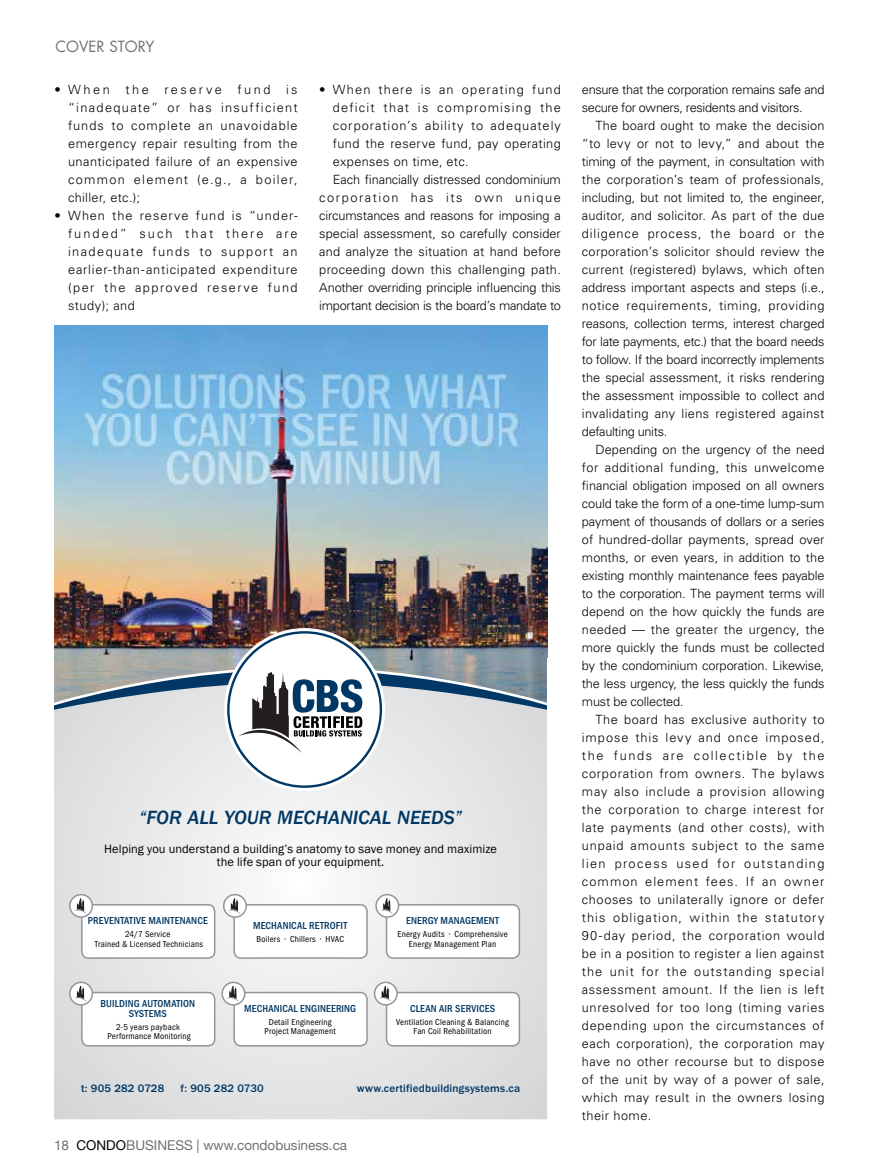
<style>
.page{position:relative;width:878px;height:1175px;background:#fff}
.page>*{position:absolute;margin:0;border:0;box-sizing:border-box;transform-origin:0 0}
.t1{font:italic 500 19.8px "Franklin Gothic";color:#003764}
.t2{font:15px "Futura";color:#717073}
.t3{font:13.5px "Helvetica Neue";color:#717073}
.t4{font:300 12.75px/18px "Univers";letter-spacing:.015em;color:#050304;text-align:justify}
.t5{font:300 12.75px/18px "Univers";letter-spacing:-.025em;color:#050304}
.t6{font:300 12.75px "Univers";letter-spacing:-.02em;color:#050304}
.t7{font:300 12.75px "Univers";letter-spacing:-.015em;color:#050304}
.t8{font:300 12.75px "Univers";letter-spacing:-.01em;color:#050304}
.t9{font:300 12.75px "Univers";letter-spacing:.075em;color:#050304}
.t10{font:300 12.75px "Univers";letter-spacing:.095em;color:#050304}
.t11{font:300 12.75px "Univers";letter-spacing:.085em;color:#050304}
.t12{font:300 12.75px "Univers";letter-spacing:.12em;color:#050304}
.t13{font:12.3px/13.2px "Franklin Gothic";letter-spacing:.005em;color:#000;text-align:center}
.t14{font:500 11.25px "Franklin Gothic";letter-spacing:.015em;color:#003764}
.t15{font:500 condensed 10.5px/9.8px "Franklin Gothic";letter-spacing:.015em;color:#003764;text-align:center}
.t16{font:condensed 9px/9.8px "Franklin Gothic";letter-spacing:.02em;color:#000;text-align:center}
.s1{color:#000}
</style>
<div class="page">
<svg style="left:54px;top:753px;width:493px;height:366px"></svg>
<img style="left:54px;top:325px;width:493px;height:342px">
<svg style="left:224px;top:628px;width:161px;height:163px"></svg>
<div style="left:228px;top:632px;width:153px;height:154px;background:#fff;border-radius:50%"></div>
<svg style="left:54px;top:667px;width:493px;height:86px"></svg>
<div style="left:234px;top:904px;width:133px;height:54px;background:#fff;border-radius:7px"></div>
<div style="left:233px;top:904px;width:135px;height:54px;border:2px solid #939598;border-radius:7px"></div>
<svg style="left:224px;top:894px;width:22px;height:23px"></svg>
<div style="left:223px;top:894px;width:24px;height:23px;border:2px solid #939598;border-radius:50%"></div>
<svg style="left:228px;top:898px;width:14px;height:16px"></svg>
<div style="left:386px;top:904px;width:133px;height:54px;background:#fff;border-radius:7px"></div>
<div style="left:386px;top:904px;width:134px;height:54px;border:2px solid #939598;border-radius:7px"></div>
<svg style="left:376px;top:894px;width:22px;height:23px"></svg>
<div style="left:375px;top:894px;width:24px;height:23px;border:2px solid #939598;border-radius:50%"></div>
<svg style="left:380px;top:898px;width:14px;height:16px"></svg>
<div style="left:386px;top:992px;width:133px;height:53px;background:#fff;border-radius:7px"></div>
<div style="left:386px;top:991px;width:134px;height:55px;border:2px solid #939598;border-radius:7px"></div>
<svg style="left:374px;top:982px;width:23px;height:22px"></svg>
<div style="left:374px;top:981px;width:24px;height:24px;border:2px solid #939598;border-radius:50%"></div>
<svg style="left:379px;top:985px;width:14px;height:17px"></svg>
<div style="left:234px;top:992px;width:133px;height:53px;background:#fff;border-radius:7px"></div>
<div style="left:233px;top:991px;width:135px;height:55px;border:2px solid #939598;border-radius:7px"></div>
<svg style="left:222px;top:982px;width:23px;height:22px"></svg>
<div style="left:221px;top:981px;width:24px;height:24px;border:2px solid #939598;border-radius:50%"></div>
<svg style="left:226px;top:985px;width:14px;height:17px"></svg>
<div style="left:82px;top:904px;width:133px;height:54px;background:#fff;border-radius:7px"></div>
<div style="left:81px;top:904px;width:134px;height:54px;border:2px solid #939598;border-radius:7px"></div>
<svg style="left:70px;top:894px;width:22px;height:23px"></svg>
<div style="left:69px;top:894px;width:24px;height:23px;border:2px solid #939598;border-radius:50%"></div>
<svg style="left:74px;top:898px;width:14px;height:16px"></svg>
<div style="left:82px;top:992px;width:133px;height:53px;background:#fff;border-radius:7px"></div>
<div style="left:81px;top:991px;width:134px;height:55px;border:2px solid #939598;border-radius:7px"></div>
<svg style="left:70px;top:982px;width:22px;height:22px"></svg>
<div style="left:69px;top:981px;width:24px;height:24px;border:2px solid #939598;border-radius:50%"></div>
<svg style="left:74px;top:985px;width:14px;height:17px"></svg>
<p class="t2" style="left:56px;top:36px;width:100px">COVER STORY</p>
<p class="t4" style="left:68px;top:80px;width:231px;text-indent:-14px">• When the reserve fund is “inadequate” or has insufficient funds to complete an unavoidable emergency repair resulting from the unanticipated failure of an expensive common element (e.g., a boiler, chiller, etc.);</p>
<p class="t4" style="left:68px;top:206px;width:231px;text-indent:-14px">• When the reserve fund is “under&shy;funded” such that there are inadequate funds to support an earlier-than-anticipated expenditure (per the approved reserve fund study); and</p>
<p class="t11" style="left:319px;top:81px;width:243px">• When there is an operating fund</p>
<p class="t10" style="left:333px;top:99px;width:229px">deficit that is compromising the</p>
<p class="t9" style="left:333px;top:117px;width:229px">corporation’s ability to adequately</p>
<p class="t4" style="left:333px;top:134px;width:229px">fund the reserve fund, pay operating</p>
<p class="t4" style="left:333px;top:152px;width:137px">expenses on time, etc.</p>
<p class="t7" style="left:333px;top:171px;width:229px">Each financially distressed condominium</p>
<p class="t12" style="left:319px;top:189px;width:243px">corporation has its own unique</p>
<p class="t8" style="left:319px;top:207px;width:243px">circumstances and reasons for imposing a</p>
<p class="t4" style="left:319px;top:224px;width:243px">special assessment, so carefully consider</p>
<p class="t4" style="left:319px;top:242px;width:243px">and analyze the situation at hand before</p>
<p class="t4" style="left:319px;top:260px;width:243px">proceeding down this challenging path.</p>
<p class="t6" style="left:319px;top:279px;width:243px">Another overriding principle influencing this</p>
<p class="t5" style="left:319px;top:296px;width:243px">important decision is the board’s mandate to</p>
<h1 class="t1" style="left:139px;top:806px;width:324px">“FOR ALL YOUR MECHANICAL NEEDS”</h1>
<p class="t13" style="left:104px;top:842px;width:394px">Helping you understand a building’s anatomy to save money and maximize the life span of your equipment.</p>
<p class="t15" style="left:88px;top:915px;width:121px">PREVENTATIVE MAINTENANCE</p>
<p class="t16" style="left:95px;top:929px;width:110px">24/7 Service<br>Trained &amp; Licensed Technicians</p>
<p class="t15" style="left:100px;top:998px;width:96px">BUILDING AUTOMATION<br>SYSTEMS</p>
<p class="t16" style="left:107px;top:1021px;width:85px">2-5 years payback<br>Performance Monitoring</p>
<p class="t15" style="left:253px;top:920px;width:96px">MECHANICAL RETROFIT</p>
<p class="t16" style="left:256px;top:934px;width:89px">Boilers • Chillers • HVAC</p>
<p class="t15" style="left:244px;top:1003px;width:113px">MECHANICAL ENGINEERING</p>
<p class="t16" style="left:264px;top:1017px;width:73px">Detail Engineering<br>Project Management</p>
<p class="t15" style="left:406px;top:915px;width:94px">ENERGY MANAGEMENT</p>
<p class="t16" style="left:397px;top:929px;width:112px">Energy Audits • Comprehensive<br>Energy Management Plan</p>
<p class="t15" style="left:410px;top:1003px;width:87px">CLEAN AIR SERVICES</p>
<p class="t16" style="left:396px;top:1017px;width:114px">Ventilation Cleaning &amp; Balancing<br>Fan Coil Rehabilitation</p>
<p class="t14" style="left:81px;top:1082px;width:85px">t: 905 282 0728</p>
<p class="t14" style="left:181px;top:1082px;width:85px">f: 905 282 0730</p>
<p class="t14" style="left:357px;top:1082px;width:165px">www.certifiedbuildingsystems.ca</p>
<p class="t3" style="left:54px;top:1136px;width:295px">18 <span class="s1">CONDO</span>BUSINESS | www.condobusiness.ca</p>
<p class="t5" style="left:582px;top:80px;width:244px">ensure that the corporation remains safe and secure for owners, residents and visitors.</p>
<p class="t4" style="left:582px;top:116px;width:244px;text-indent:14px">The board ought to make the decision “to levy or not to levy,” and about the timing of the payment, in consultation with the corporation’s team of professionals, including, but not limited to, the engineer, auditor, and solicitor. As part of the due diligence process, the board or the corporation’s solicitor should review the current (registered) bylaws, which often address important aspects and steps (i.e., notice requirements, timing, providing reasons, collection terms, interest charged for late payments, etc.) that the board needs to follow. If the board incorrectly implements the special assessment, it risks rendering the assessment impossible to collect and invalidating any liens registered against defaulting units.</p>
<p class="t4" style="left:582px;top:440px;width:244px;text-indent:14px">Depending on the urgency of the need for additional funding, this unwelcome financial obligation imposed on all owners could take the form of a one-time lump-sum payment of thousands of dollars or a series of hundred-dollar payments, spread over months, or even years, in addition to the existing monthly maintenance fees payable to the corporation. The payment terms will depend on the how quickly the funds are needed — the greater the urgency, the more quickly the funds must be collected by the condominium corporation. Likewise, the less urgency, the less quickly the funds must be collected.</p>
<p class="t4" style="left:582px;top:710px;width:244px;text-indent:14px">The board has exclusive authority to impose this levy and once imposed, the funds are collectible by the corporation from owners. The bylaws may also include a provision allowing the corporation to charge interest for late payments (and other costs), with unpaid amounts subject to the same lien process used for outstanding common element fees. If an owner chooses to unilaterally ignore or defer this obligation, within the statutory 90-day period, the corporation would be in a position to register a lien against the unit for the outstanding special assessment amount. If the lien is left unresolved for too long (timing varies depending upon the circumstances of each corporation), the corporation may have no other recourse but to dispose of the unit by way of a power of sale, which may result in the owners losing their home.</p>
</div>
